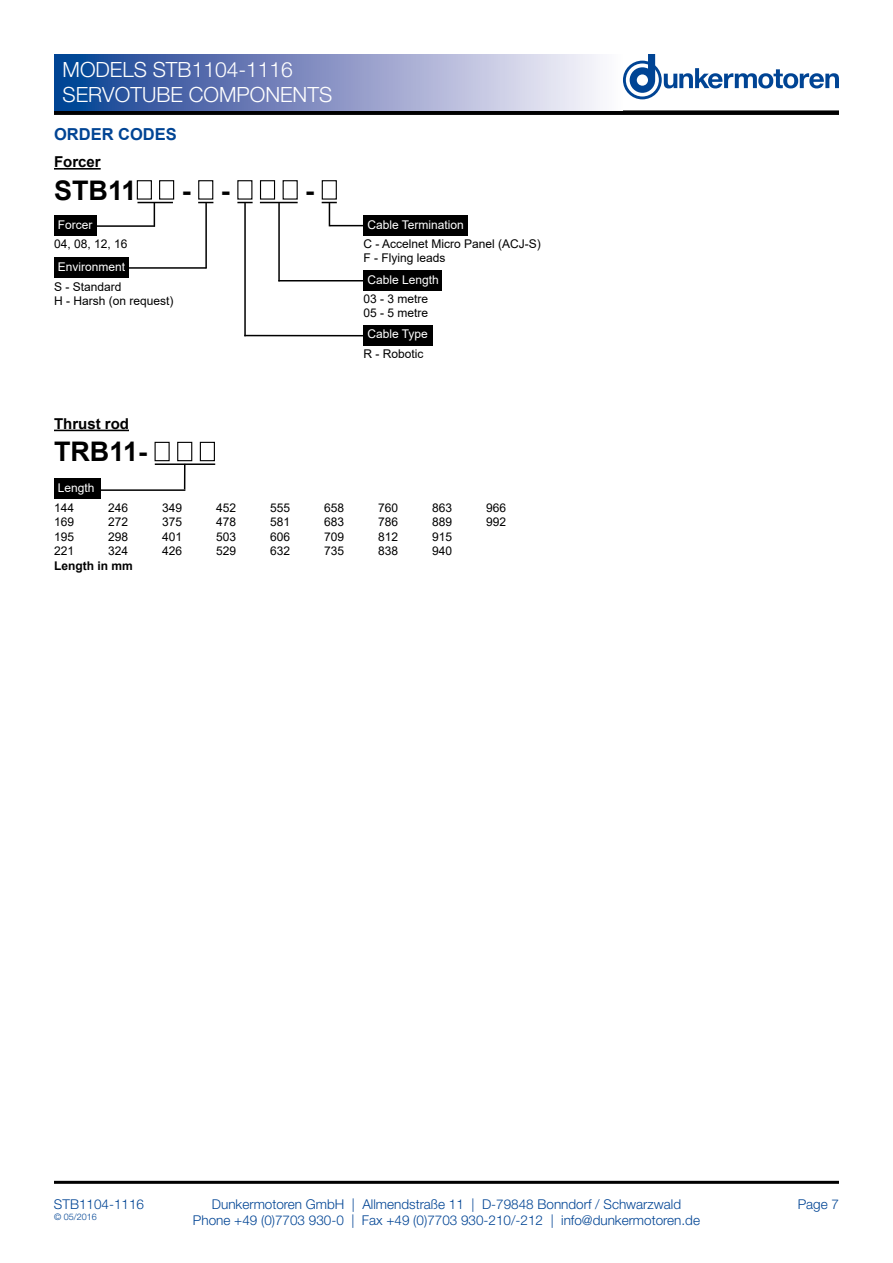
<style>
.page{position:relative;width:893px;height:1263px;background:#fff}
.page>*{position:absolute;margin:0;border:0;box-sizing:border-box;transform-origin:0 0}
.t1{font:700 27px "Arial";color:#000}
.t2{font:300 21px/25.2px "Helvetica Neue LT Std";color:#fff}
.t3{font:700 16.5px "Arial";color:#004494}
.t4{font:700 15px "Arial";color:#000}
.t5{font:300 13.5px/16.2px "Helvetica Neue LT Std";color:#004494;text-align:center}
.t6{font:12px/14.4px "Arial";color:#000}
.t7{font:12px "Arial";color:#fff}
.t8{font:700 12px "Arial";color:#000}
.t9{font:300 9px "Helvetica Neue LT Std";color:#004494}
</style>
<div class="page">
<div style="left:54px;top:110px;width:785px;height:5px;background:#000"></div>
<svg style="left:54px;top:54px;width:568px;height:57px;background:#8697c6"></svg>
<hr style="left:54px;top:1181px;width:785px;height:3px;background:#000">
<svg style="left:623px;top:54px;width:216px;height:45px"></svg>
<div style="left:54px;top:258px;width:75px;height:20px;background:#000"></div>
<svg style="left:198px;top:202px;width:15px;height:1px"></svg>
<svg style="left:237px;top:202px;width:16px;height:1px"></svg>
<hr style="left:260px;top:202px;width:38px;height:1px;background:#000">
<hr style="left:54px;top:168px;width:47px;height:2px;background:#000">
<div style="left:159px;top:180px;width:15px;height:20px;border:1px solid #000"></div>
<div style="left:198px;top:180px;width:15px;height:20px;border:1px solid #000"></div>
<div style="left:260px;top:180px;width:15px;height:20px;border:1px solid #000"></div>
<div style="left:322px;top:180px;width:15px;height:20px;border:1px solid #000"></div>
<div style="left:137px;top:180px;width:15px;height:20px;border:1px solid #000"></div>
<div style="left:54px;top:215px;width:42px;height:21px;background:#000"></div>
<hr style="left:137px;top:202px;width:36px;height:1px;background:#000">
<hr style="left:95px;top:225px;width:59px;height:2px;background:#000">
<svg style="left:154px;top:203px;width:1px;height:24px"></svg>
<div style="left:364px;top:215px;width:104px;height:20px;background:#000"></div>
<div style="left:364px;top:270px;width:78px;height:21px;background:#000"></div>
<div style="left:364px;top:325px;width:69px;height:20px;background:#000"></div>
<hr style="left:330px;top:225px;width:35px;height:1px;background:#000">
<svg style="left:322px;top:202px;width:15px;height:24px"></svg>
<hr style="left:278px;top:280px;width:87px;height:1px;background:#000">
<hr style="left:278px;top:203px;width:2px;height:78px;background:#000">
<hr style="left:244px;top:335px;width:120px;height:1px;background:#000">
<hr style="left:244px;top:203px;width:2px;height:133px;background:#000">
<hr style="left:54px;top:430px;width:75px;height:1px;background:#000">
<div style="left:155px;top:442px;width:15px;height:19px;border:1px solid #000"></div>
<div style="left:177px;top:442px;width:15px;height:19px;border:1px solid #000"></div>
<div style="left:200px;top:442px;width:15px;height:19px;border:1px solid #000"></div>
<hr style="left:155px;top:463px;width:60px;height:2px;background:#000">
<div style="left:54px;top:479px;width:47px;height:20px;background:#000"></div>
<svg style="left:184px;top:465px;width:1px;height:24px"></svg>
<hr style="left:128px;top:267px;width:79px;height:2px;background:#000">
<hr style="left:205px;top:203px;width:2px;height:65px;background:#000">
<hr style="left:96px;top:489px;width:89px;height:2px;background:#000">
<h2 class="t2" style="left:63px;top:57px;width:271px">MODELS STB1104-1116<br>SERVOTUBE COMPONENTS</h2>
<h3 class="t3" style="left:54px;top:122px;width:124px">ORDER CODES</h3>
<p class="t4" style="left:54px;top:151px;width:48px">Forcer</p>
<h1 class="t1" style="left:54px;top:171px;width:84px">STB11</h1>
<h1 class="t1" style="left:182px;top:171px;width:50px">- -</h1>
<h1 class="t1" style="left:305px;top:171px;width:10px">-</h1>
<p class="t7" style="left:58px;top:216px;width:36px">Forcer</p>
<p class="t6" style="left:54px;top:236px;width:75px">04, 08, 12, 16</p>
<p class="t7" style="left:58px;top:259px;width:69px">Environment</p>
<p class="t6" style="left:54px;top:279px;width:121px">S - Standard<br>H - Harsh (on request)</p>
<p class="t7" style="left:367px;top:216px;width:98px">Cable Termination</p>
<p class="t6" style="left:364px;top:236px;width:179px">C - Accelnet Micro Panel (ACJ-S)<br>F - Flying leads</p>
<p class="t6" style="left:364px;top:291px;width:66px">03 - 3 metre<br>05 - 5 metre</p>
<p class="t6" style="left:364px;top:347px;width:62px">R - Robotic</p>
<p class="t7" style="left:367px;top:271px;width:73px">Cable Length</p>
<p class="t7" style="left:367px;top:326px;width:62px">Cable Type</p>
<p class="t4" style="left:54px;top:413px;width:76px">Thrust rod</p>
<h1 class="t1" style="left:54px;top:433px;width:95px">TRB11-</h1>
<p class="t7" style="left:58px;top:480px;width:38px">Length</p>
<p class="t6" style="left:54px;top:500px;width:22px">144</p>
<p class="t6" style="left:108px;top:500px;width:22px">246</p>
<p class="t6" style="left:162px;top:500px;width:22px">349</p>
<p class="t6" style="left:216px;top:500px;width:22px">452</p>
<p class="t6" style="left:270px;top:500px;width:22px">555</p>
<p class="t6" style="left:324px;top:500px;width:22px">658</p>
<p class="t6" style="left:378px;top:500px;width:22px">760</p>
<p class="t6" style="left:432px;top:500px;width:22px">863</p>
<p class="t6" style="left:486px;top:500px;width:22px">966</p>
<p class="t6" style="left:54px;top:515px;width:22px">169</p>
<p class="t6" style="left:108px;top:515px;width:22px">272</p>
<p class="t6" style="left:162px;top:515px;width:22px">375</p>
<p class="t6" style="left:216px;top:515px;width:22px">478</p>
<p class="t6" style="left:270px;top:515px;width:22px">581</p>
<p class="t6" style="left:324px;top:515px;width:22px">683</p>
<p class="t6" style="left:378px;top:515px;width:22px">786</p>
<p class="t6" style="left:432px;top:515px;width:22px">889</p>
<p class="t6" style="left:486px;top:515px;width:22px">992</p>
<p class="t6" style="left:54px;top:529px;width:22px">195</p>
<p class="t6" style="left:108px;top:529px;width:22px">298</p>
<p class="t6" style="left:162px;top:529px;width:22px">401</p>
<p class="t6" style="left:216px;top:529px;width:22px">503</p>
<p class="t6" style="left:270px;top:529px;width:22px">606</p>
<p class="t6" style="left:324px;top:529px;width:22px">709</p>
<p class="t6" style="left:378px;top:529px;width:22px">812</p>
<p class="t6" style="left:432px;top:529px;width:22px">915</p>
<p class="t6" style="left:54px;top:544px;width:22px">221</p>
<p class="t6" style="left:108px;top:544px;width:22px">324</p>
<p class="t6" style="left:162px;top:544px;width:22px">426</p>
<p class="t6" style="left:216px;top:544px;width:22px">529</p>
<p class="t6" style="left:270px;top:544px;width:22px">632</p>
<p class="t6" style="left:324px;top:544px;width:22px">735</p>
<p class="t6" style="left:378px;top:544px;width:22px">838</p>
<p class="t6" style="left:432px;top:544px;width:22px">940</p>
<p class="t8" style="left:54px;top:557px;width:80px">Length in mm</p>
<p class="t5" style="left:54px;top:1195px;width:92px">STB1104-1116</p>
<p class="t9" style="left:54px;top:1211px;width:44px">© 05/2016</p>
<p class="t5" style="left:193px;top:1195px;width:508px">Dunkermotoren GmbH | Allmendstraße 11 | D-79848 Bonndorf / Schwarzwald<br>Phone +49 (0)7703 930-0 | Fax +49 (0)7703 930-210/-212 | info@dunkermotoren.de</p>
<p class="t5" style="left:798px;top:1195px;width:43px">Page 7</p>
</div>
